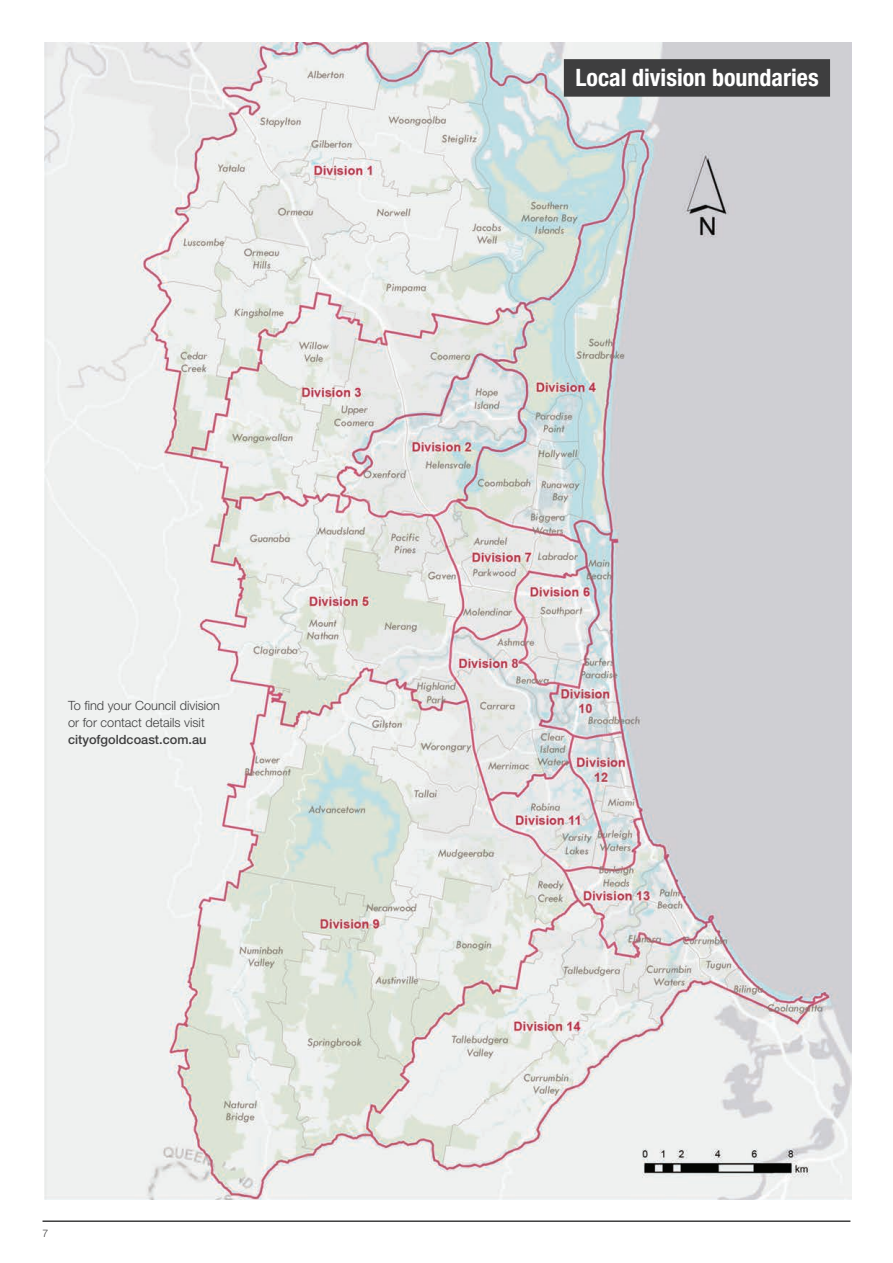
<style>
.page{position:relative;width:893px;height:1263px;background:#fff}
.page>*{position:absolute;margin:0;border:0;box-sizing:border-box;transform-origin:0 0}
._16pt_head_E{font:700 condensed 24px "Helvetica Neue LT Std";color:#fff}
._8_5pt_body_copy{font:300 12.75px/17.2px "Helvetica Neue LT Std";color:#3e3e3f}
.t1{font:300 10.5px "Helvetica Neue LT Std";color:#3e3e3f}
.s1{font-weight:500}
</style>
<div class="page">
<img style="left:45px;top:43px;width:806px;height:1156px">
<hr style="left:43px;top:1220px;width:807px;height:2px;background:#3e3e3f">
<div style="left:564px;top:59px;width:266px;height:38px;background:#3e3e3f"></div>
<p class="_8_5pt_body_copy" style="left:68px;top:696px;width:154px">To find your Council division or for contact details visit <span class="s1">cityofgoldcoast.com.au</span></p>
<p class="t1" style="left:43px;top:1227px;width:7px">7</p>
<p class="_16pt_head_E" style="left:575px;top:63px;width:245px">Local division boundaries</p>
</div>
